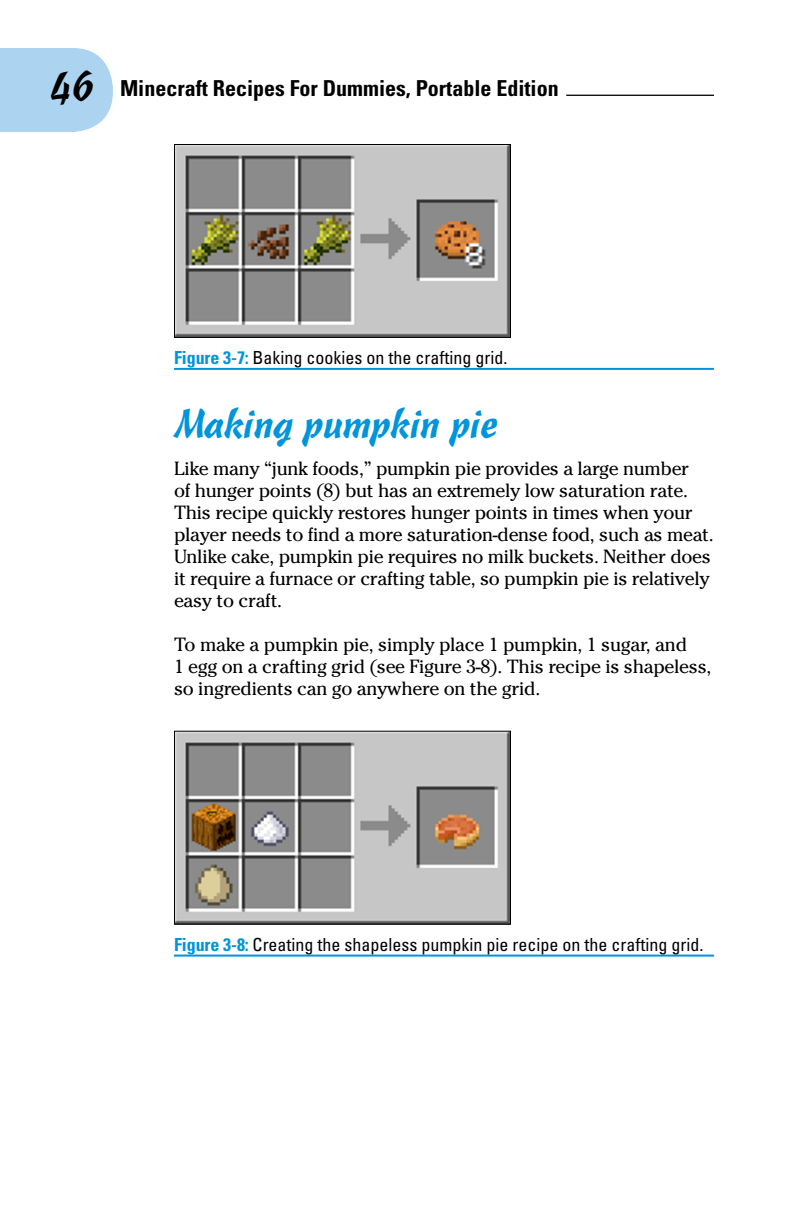
<style>
.page{position:relative;width:792px;height:1224px;background:#fff}
.page>*{position:absolute;margin:0;border:0;box-sizing:border-box;transform-origin:0 0}
.t1{font:40px "Cascade Script LT Std";letter-spacing:-.015em;color:#0095da}
.t2{font:700 condensed 22px "Univers LT Std";color:#000}
.t3{font:19px/22px "Cheltenham Std";letter-spacing:-.015em;color:#000}
.t4{font:condensed 18px "Univers LT Std";color:#000}
.s1{font-family:"Cascade Script LT Std";font-weight:400;font-stretch:normal;font-size:40px}
.s2{font-weight:700;color:#0095da}
</style>
<div class="page">
<svg style="left:0;top:48px;width:113px;height:84px;background:#b1d6f1"></svg>
<hr style="left:566px;top:95px;width:148px;height:1px;background:#000">
<hr style="left:174px;top:368px;width:540px;height:2px;background:#0095da">
<hr style="left:174px;top:955px;width:540px;height:2px;background:#0095da">
<img style="left:176px;top:146px;width:333px;height:190px">
<div style="left:174px;top:144px;width:337px;height:194px;border:1px solid #000"></div>
<img style="left:176px;top:733px;width:333px;height:190px">
<div style="left:174px;top:731px;width:337px;height:194px;border:1px solid #000"></div>
<p class="t2" style="left:49px;top:75px;width:511px"><span class="s1">46</span> Minecraft Recipes For Dummies, Portable Edition</p>
<p class="t4" style="left:174px;top:346px;width:335px"><span class="s2">Figure 3-7:</span> Baking cookies on the crafting grid.</p>
<h1 class="t1" style="left:174px;top:400px;width:326px">Making pumpkin pie</h1>
<p class="t3" style="left:174px;top:457px;width:541px">Like many “junk foods,” pumpkin pie provides a large number<br>of hunger points (8) but has an extremely low saturation rate.<br>This recipe quickly restores hunger points in times when your player needs to find a more saturation-dense food, such as meat.<br>Unlike cake, pumpkin pie requires no milk buckets. Neither does it require a furnace or crafting table, so pumpkin pie is relatively easy to craft.</p>
<p class="t3" style="left:174px;top:633px;width:539px">To make a pumpkin pie, simply place 1 pumpkin, 1 sugar, and<br>1 egg on a crafting grid (see Figure 3-8). This recipe is shapeless, so ingredients can go anywhere on the grid.</p>
<p class="t4" style="left:174px;top:933px;width:531px"><span class="s2">Figure 3-8:</span> Creating the shapeless pumpkin pie recipe on the crafting grid.</p>
</div>
